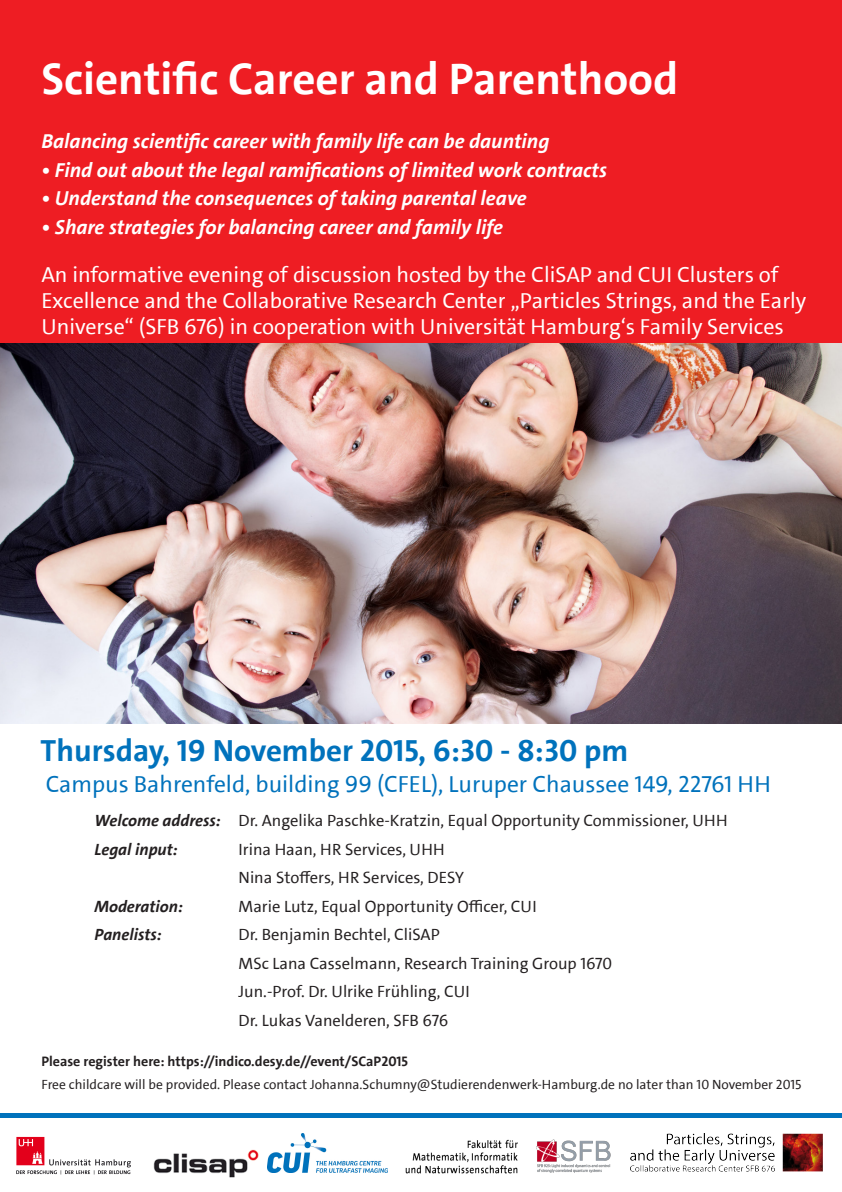
<style>
.page{position:relative;width:842px;height:1192px;background:#fff}
.page>*{position:absolute;margin:0;border:0;box-sizing:border-box;transform-origin:0 0}
.t1{font:700 45px "The Sans UHH";color:#fff}
.t2{font:700 31px "The Sans UHH";color:#0072bc}
.t3{font:23.5px "The Sans UHH";color:#0072bc}
.t4{font:22px/26.4px "The Sans UHH";color:#fff}
.t5{font:italic 700 20.5px "The Sans UHH";color:#fff}
.t6{font:16.5px "The Sans UHH";color:#231f20}
.t7{font:italic 700 16.5px "The Sans UHH";color:#231f20}
.t8{font:700 14px "The Sans UHH";color:#231f20}
.t9{font:13.5px "The Sans UHH";color:#231f20}
.s1{font-weight:700;font-style:italic}
</style>
<div class="page">
<div style="left:0;top:0;width:842px;height:701px;background:#ee1d23"></div>
<img style="left:153px;top:1149px;width:106px;height:29px">
<img style="left:16px;top:1136px;width:115px;height:39px">
<img style="left:268px;top:1134px;width:120px;height:38px">
<img style="left:405px;top:1140px;width:113px;height:34px">
<img style="left:0;top:343px;width:842px;height:381px">
<div style="left:0;top:1113px;width:842px;height:5px;background:#0072bc"></div>
<img style="left:536px;top:1139px;width:75px;height:33px">
<img style="left:630px;top:1134px;width:193px;height:38px">
<p class="t1" style="left:41px;top:50px;width:638px">Scientific Career and Parenthood</p>
<p class="t5" style="left:41px;top:128px;width:509px">Balancing scientific career with family life can be daunting</p>
<p class="t5" style="left:41px;top:157px;width:567px">• Find out about the legal ramifications of limited work contracts</p>
<p class="t5" style="left:41px;top:185px;width:487px">• Understand the consequences of taking parental leave</p>
<p class="t5" style="left:41px;top:214px;width:463px">• Share strategies for balancing career and family life</p>
<p class="t4" style="left:41px;top:261px;width:766px">An informative evening of discussion hosted by the CliSAP and CUI Clusters of<br>Excellence and the Collaborative Research Center „Particles Strings, and the Early<br>Universe“ (SFB 676) in cooperation with Universität Hamburg‘s Family Services</p>
<p class="t2" style="left:41px;top:731px;width:589px">Thursday, 19 November 2015, 6:30 - 8:30 pm</p>
<p class="t3" style="left:46px;top:769px;width:727px">Campus Bahrenfeld, building 99 (CFEL), Luruper Chaussee 149, 22761 HH</p>
<p class="t6" style="left:95px;top:810px;width:634px"><span class="s1">Welcome address:</span> Dr. Angelika Paschke-Kratzin, Equal Opportunity Commissioner, UHH</p>
<p class="t7" style="left:95px;top:839px;width:85px">Legal input:</p>
<p class="t6" style="left:239px;top:839px;width:208px">Irina Haan, HR Services, UHH</p>
<p class="t6" style="left:239px;top:867px;width:227px">Nina Stoffers, HR Services, DESY</p>
<p class="t7" style="left:95px;top:896px;width:90px">Moderation:</p>
<p class="t6" style="left:239px;top:896px;width:300px">Marie Lutz, Equal Opportunity Officer, CUI</p>
<p class="t7" style="left:95px;top:924px;width:69px">Panelists:</p>
<p class="t6" style="left:239px;top:924px;width:203px">Dr. Benjamin Bechtel, CliSAP</p>
<p class="t6" style="left:239px;top:953px;width:375px">MSc Lana Casselmann, Research Training Group 1670</p>
<p class="t6" style="left:239px;top:981px;width:233px">Jun.-Prof. Dr. Ulrike Frühling, CUI</p>
<p class="t6" style="left:239px;top:1010px;width:211px">Dr. Lukas Vanelderen, SFB 676</p>
<p class="t8" style="left:41px;top:1052px;width:368px">Please register here: https://indico.desy.de//event/SCaP2015</p>
<p class="t9" style="left:41px;top:1076px;width:761px">Free childcare will be provided. Please contact Johanna.Schumny@Studierendenwerk-Hamburg.de no later than 10 November 2015</p>
</div>
